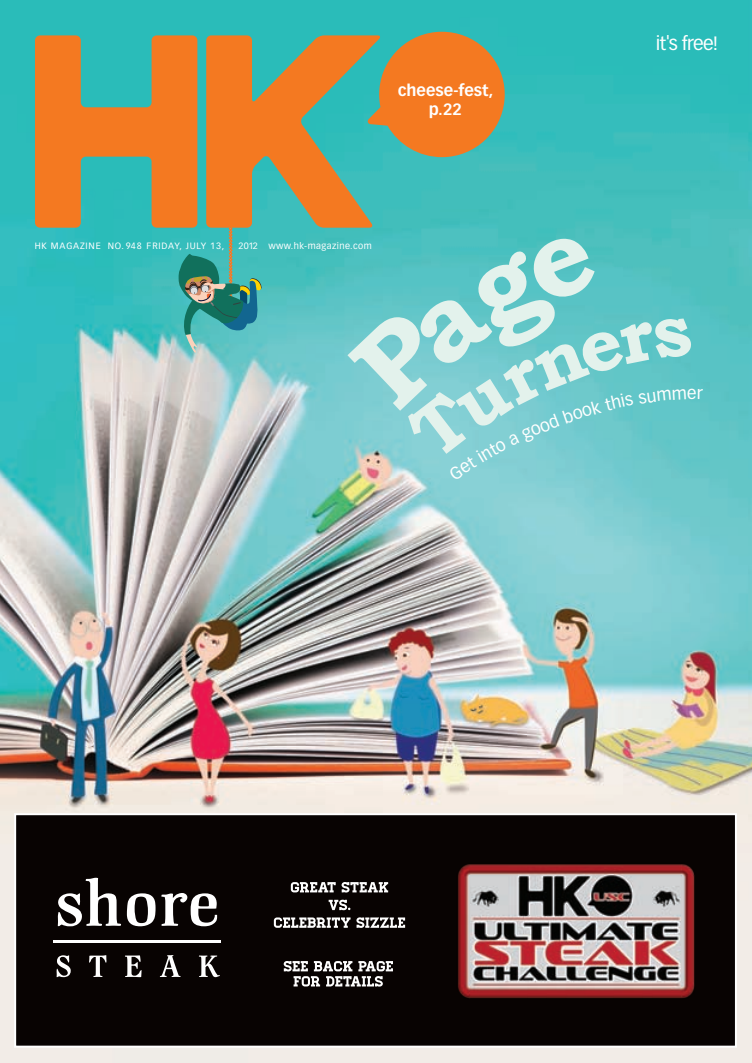
<style>
.page{position:relative;width:752px;height:1063px;background:#fff}
.page>*{position:absolute;margin:0;border:0;box-sizing:border-box;transform-origin:0 0}
.t1{font:19px "Vectora LT Std";letter-spacing:-.045em;color:#fff}
.t2{font:700 16px/19px "Vectora LT Std";color:#fff;text-align:center}
.t3{font:9px "Vectora LT Std";letter-spacing:.09em;color:#fff}
.t4{font:9px "Vectora LT Std";letter-spacing:.05em;color:#fff}
.s1{font-size:18px}
</style>
<div class="page">
<img style="left:0;top:0;width:751px;height:1063px">
<div style="left:15px;top:814px;width:720px;height:233px;background:#080302"></div>
<svg style="left:57px;top:955px;width:14px;height:22px"></svg>
<svg style="left:89px;top:955px;width:17px;height:22px"></svg>
<svg style="left:125px;top:955px;width:16px;height:22px"></svg>
<svg style="left:160px;top:955px;width:20px;height:22px"></svg>
<svg style="left:199px;top:956px;width:21px;height:21px"></svg>
<svg style="left:58px;top:878px;width:63px;height:48px"></svg>
<svg style="left:127px;top:893px;width:28px;height:33px"></svg>
<svg style="left:161px;top:893px;width:56px;height:33px"></svg>
<hr style="left:54px;top:941px;width:167px;height:2px;background:#fff">
<img style="left:458px;top:864px;width:237px;height:135px">
<svg style="left:291px;top:882px;width:44px;height:10px"></svg>
<svg style="left:341px;top:882px;width:47px;height:11px"></svg>
<svg style="left:328px;top:900px;width:22px;height:10px"></svg>
<svg style="left:274px;top:917px;width:76px;height:11px"></svg>
<svg style="left:356px;top:917px;width:49px;height:11px"></svg>
<svg style="left:283px;top:961px;width:110px;height:26px"></svg>
<div style="left:14px;top:813px;width:722px;height:235px;border:2px solid #fff"></div>
<svg style="left:178px;top:228px;width:84px;height:126px;background:#48a69f"></svg>
<svg style="left:367px;top:32px;width:137px;height:125px;background:#cd863f"></svg>
<svg style="left:35px;top:35px;width:346px;height:193px;background:#a9925a"></svg>
<svg style="left:346px;top:230px;width:356px;height:250px;background:#68c6c9"></svg>
<h2 class="t2" style="left:398px;top:81px;width:97px">cheese-fest, p.22</h2>
<p class="t3" style="left:35px;top:240px;width:191px">HK MAGAZINE NO. 948 FRIDAY, JULY 13,</p>
<p class="t4" style="left:238px;top:240px;width:135px">2012 www.hk-magazine.com</p>
<h1 class="t1" style="left:655px;top:32px;width:64px">it<span class="s1">'</span>s free!</h1>
</div>
